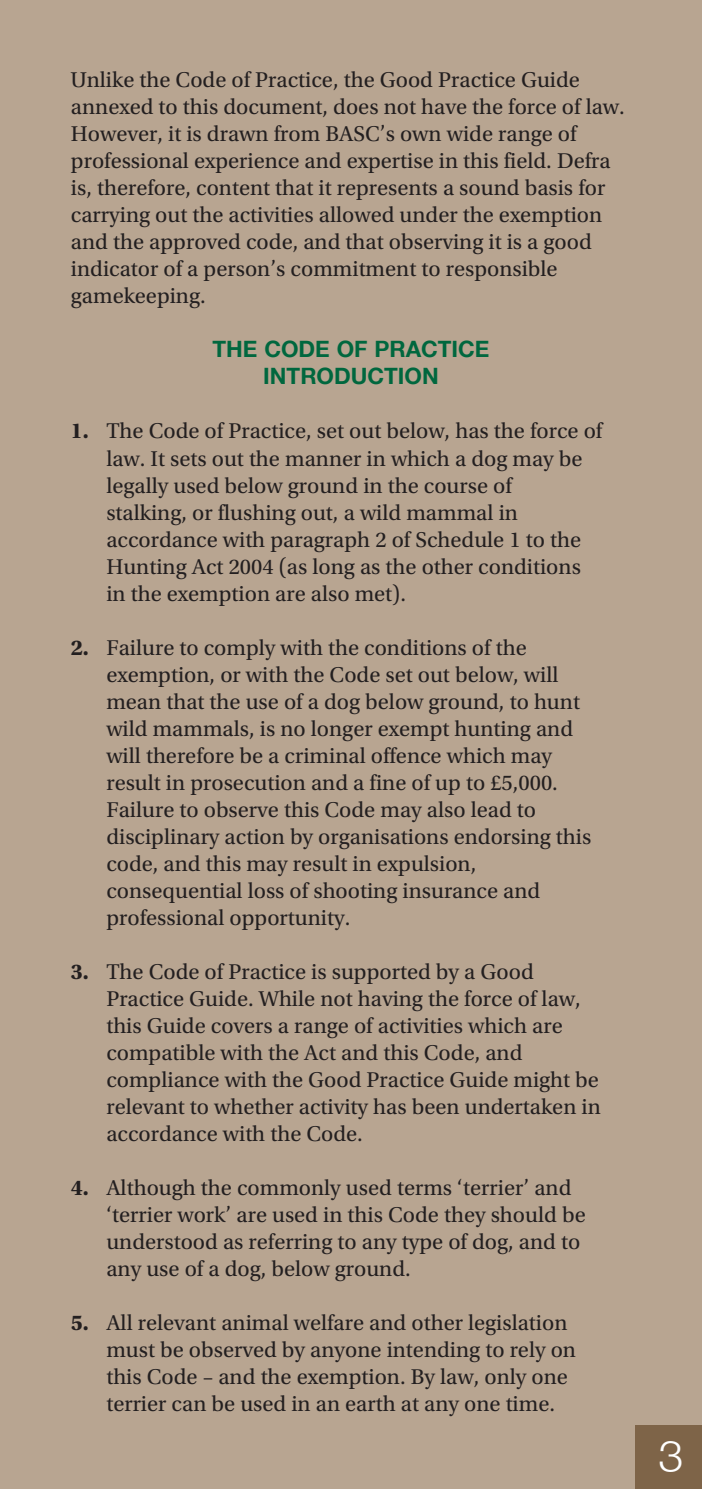
<style>
.page{position:relative;width:702px;height:1489px;background:#fff}
.page>*{position:absolute;margin:0;border:0;box-sizing:border-box;transform-origin:0 0}
.t1{font:300 45px "Helvetica Neue LT";color:#fff}
.t2{font:22.5px/27px "Utopia Std";color:#231f20}
.t3{font:700 22.5px/27px "Helvetica Neue LT";color:#00673e;text-align:center}
.s1{font-weight:700}
</style>
<div class="page">
<div style="left:0;top:0;width:702px;height:1488px;background:#b8a591"></div>
<div style="left:635px;top:1424px;width:67px;height:64px;background:#7e6448"></div>
<p class="t2" style="left:71px;top:68px;width:555px">Unlike the Code of Practice, the Good Practice Guide annexed to this document, does not have the force of law.<br>However, it is drawn from BASC’s own wide range of professional experience and expertise in this field. Defra is, therefore, content that it represents a sound basis for carrying out the activities allowed under the exemption and the approved code, and that observing it is a good indicator of a person’s commitment to responsible gamekeeping.</p>
<p class="t3" style="left:212px;top:336px;width:278px">THE CODE OF PRACTICE<br>INTRODUCTION</p>
<p class="t2" style="left:106px;top:419px;width:497px;text-indent:-35px"><span class="s1">1.</span> The Code of Practice, set out below, has the force of law. It sets out the manner in which a dog may be legally used below ground in the course of<br>stalking, or flushing out, a wild mammal in accordance with paragraph 2 of Schedule 1 to the Hunting Act 2004 (as long as the other conditions in the exemption are also met).</p>
<p class="t2" style="left:106px;top:635px;width:486px;text-indent:-35px"><span class="s1">2.</span> Failure to comply with the conditions of the exemption, or with the Code set out below, will mean that the use of a dog below ground, to hunt wild mammals, is no longer exempt hunting and will therefore be a criminal offence which may result in prosecution and a fine of up to £5,000.<br>Failure to observe this Code may also lead to disciplinary action by organisations endorsing this code, and this may result in expulsion, consequential loss of shooting insurance and professional opportunity.</p>
<p class="t2" style="left:106px;top:959px;width:496px;text-indent:-35px"><span class="s1">3.</span> The Code of Practice is supported by a Good Practice Guide. While not having the force of law, this Guide covers a range of activities which are compatible with the Act and this Code, and compliance with the Good Practice Guide might be relevant to whether activity has been undertaken in accordance with the Code.</p>
<p class="t2" style="left:106px;top:1175px;width:481px;text-indent:-35px"><span class="s1">4.</span> Although the commonly used terms ‘terrier’ and ‘terrier work’ are used in this Code they should be understood as referring to any type of dog, and to any use of a dog, below ground.</p>
<p class="t2" style="left:106px;top:1310px;width:471px;text-indent:-35px"><span class="s1">5.</span> All relevant animal welfare and other legislation must be observed by anyone intending to rely on this Code – and the exemption. By law, only one terrier can be used in an earth at any one time.</p>
<h1 class="t1" style="left:658px;top:1429px;width:27px">3</h1>
</div>
